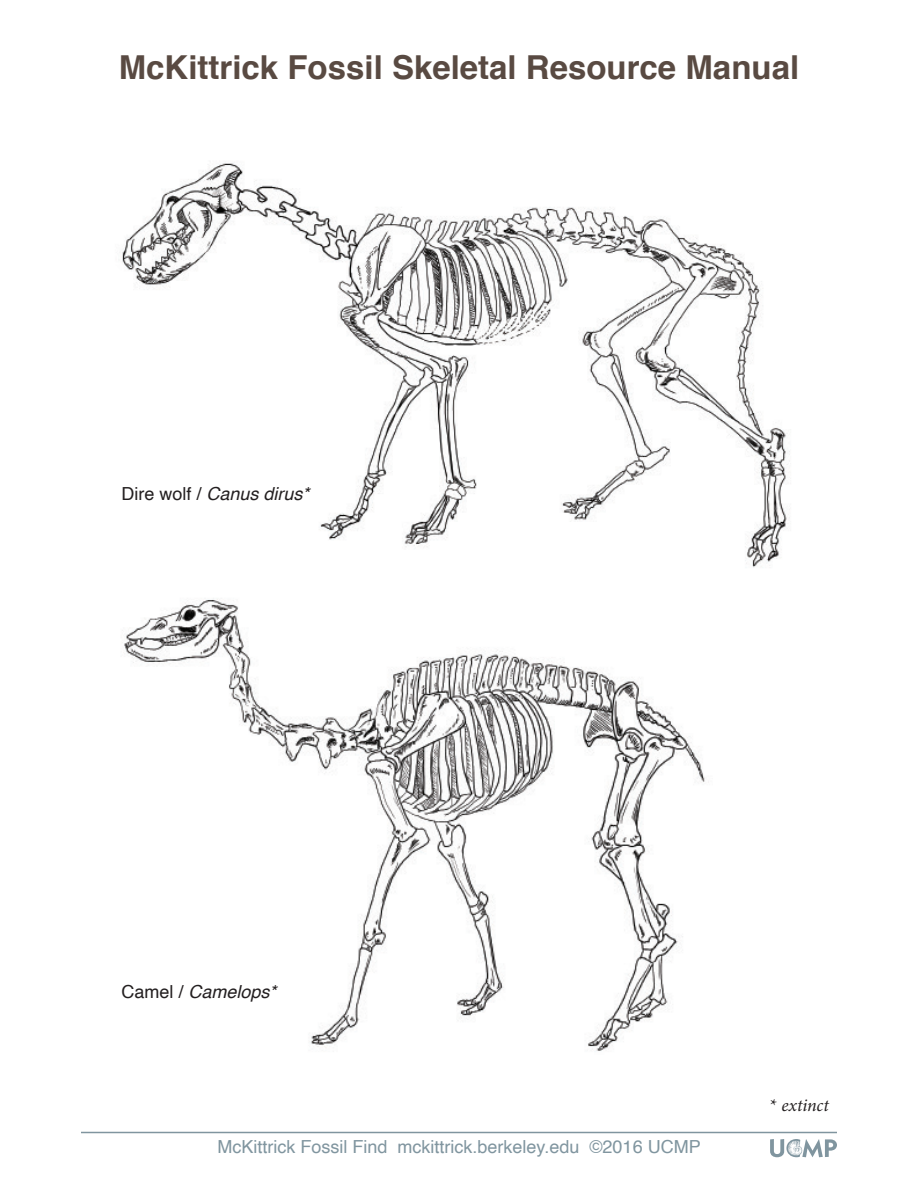
<style>
.page{position:relative;width:918px;height:1188px;background:#fff}
.page>*{position:absolute;margin:0;border:0;box-sizing:border-box;transform-origin:0 0}
.t1{font:700 33px "Helvetica";color:#594a42}
.t2{font:18px "Helvetica";color:#80959f}
.Body_Helv{font:italic 18px "Helvetica";color:#231f20}
.t3{font:italic 18px "Minion Pro";letter-spacing:-.005em;color:#231f20}
.s1{font-style:normal}
</style>
<div class="page">
<hr style="left:81px;top:1132px;width:756px;height:1px;background:#80959f">
<svg style="left:770px;top:1139px;width:67px;height:18px"></svg>
<img style="left:122px;top:163px;width:668px;height:405px">
<img style="left:122px;top:598px;width:583px;height:453px">
<h1 class="t1" style="left:119px;top:41px;width:682px">McKittrick Fossil Skeletal Resource Manual</h1>
<p class="Body_Helv" style="left:122px;top:479px;width:190px"><span class="s1">Dire wolf /</span> Canus dirus*</p>
<p class="Body_Helv" style="left:122px;top:978px;width:157px"><span class="s1">Camel /</span> Camelops*</p>
<p class="t2" style="left:218px;top:1132px;width:485px">McKittrick Fossil Find mckittrick.berkeley.edu ©2016 UCMP</p>
<p class="t3" style="left:770px;top:1093px;width:61px"><span class="s1">*</span> extinct</p>
</div>
